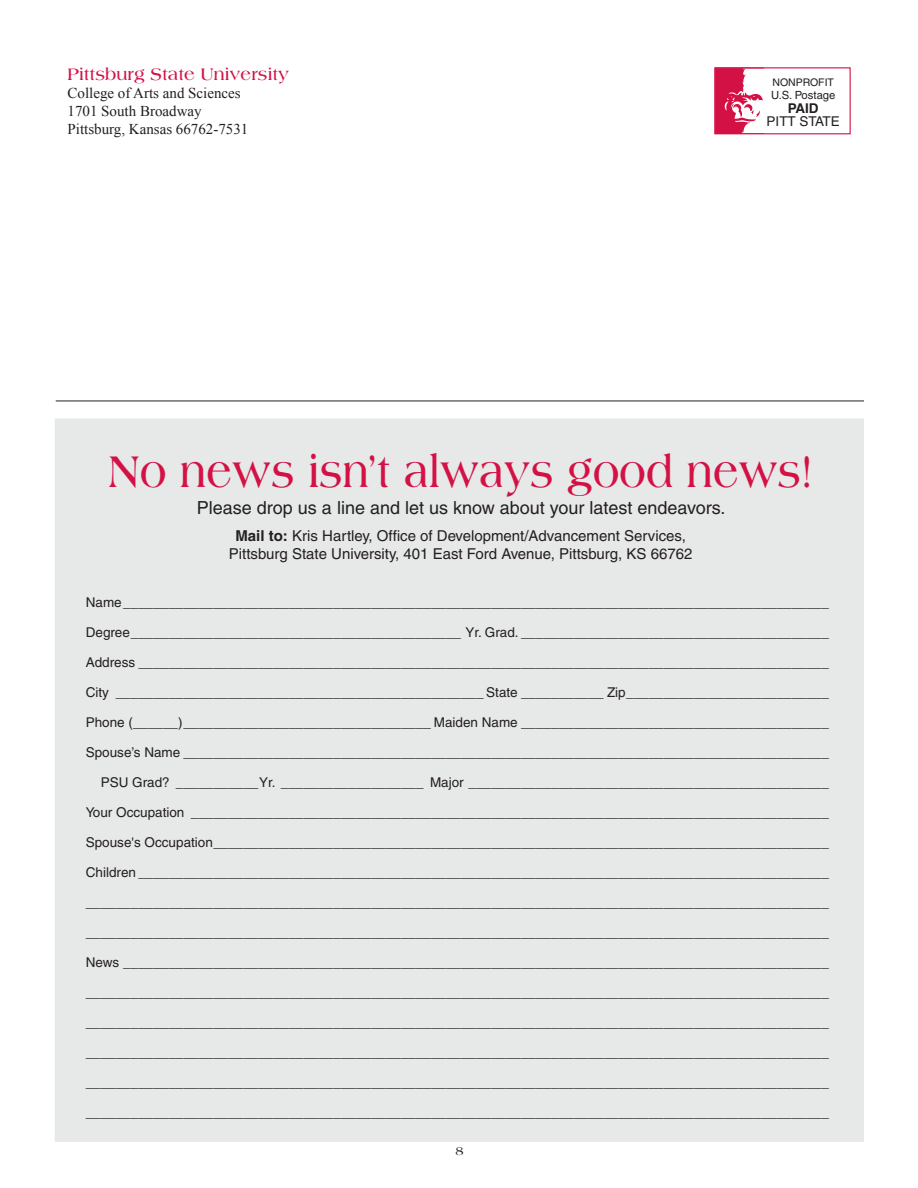
<style>
.page{position:relative;width:918px;height:1188px;background:#fff}
.page>*{position:absolute;margin:0;border:0;box-sizing:border-box;transform-origin:0 0}
.t1{font:700 48px "Amphion";color:#d41145;scale:.85 1}
.t2{font:18px "Helvetica";color:#231f20}
.t3{font:700 18px "Amphion";color:#d41145;scale:.95 1}
.t4{font:15px/18px "Helvetica";color:#231f20;text-align:center}
.t5{font:15px/18px "Times New Roman";color:#231f20}
.t6{font:13.5px "Helvetica";color:#231f20}
.t7{font:700 13.5px "Helvetica";color:#231f20}
.t8{font:11.25px "Helvetica";color:#231f20}
.t9{font:10.5px "Helvetica";color:#231f20}
.s1{font-weight:700}
</style>
<div class="page">
<svg style="left:716px;top:69px;width:47px;height:63px"></svg>
<div style="left:56px;top:419px;width:807px;height:722px;background:#e7e8e8"></div>
<hr style="left:56px;top:401px;width:808px;height:1px;background:#231f20">
<div style="left:714px;top:67px;width:137px;height:67px;border:1px solid #d41145"></div>
<h2 class="t3" style="left:68px;top:65px;width:235px">Pittsburg State University</h2>
<p class="t5" style="left:68px;top:84px;width:182px">College of Arts and Sciences<br>1701 South Broadway<br>Pittsburg, Kansas 66762-7531</p>
<p class="t9" style="left:772px;top:76px;width:63px">NONPROFIT</p>
<p class="t8" style="left:771px;top:89px;width:66px">U.S. Postage</p>
<p class="t7" style="left:788px;top:100px;width:32px">PAID</p>
<p class="t6" style="left:767px;top:114px;width:75px">PITT STATE</p>
<h1 class="t1" style="left:109px;top:446px;width:829px">No news isn’t always good news!</h1>
<h2 class="t2" style="left:197px;top:497px;width:530px">Please drop us a line and let us know about your latest endeavors.</h2>
<p class="t4" style="left:229px;top:526px;width:465px"><span class="s1">Mail to:</span> Kris Hartley, Office of Development/Advancement Services,<br>Pittsburg State University, 401 East Ford Avenue, Pittsburg, KS 66762</p>
<p class="t6" style="left:86px;top:594px;width:745px">Name______________________________________________________________________________________________</p>
<p class="t6" style="left:86px;top:624px;width:745px">Degree____________________________________________ Yr. Grad. _________________________________________</p>
<p class="t6" style="left:86px;top:654px;width:745px">Address ____________________________________________________________________________________________</p>
<p class="t6" style="left:86px;top:684px;width:745px">City _________________________________________________ State ___________ Zip___________________________</p>
<p class="t6" style="left:86px;top:714px;width:745px">Phone (______)_________________________________ Maiden Name _________________________________________</p>
<p class="t6" style="left:86px;top:744px;width:745px">Spouse’s Name ______________________________________________________________________________________</p>
<p class="t6" style="left:101px;top:774px;width:730px">PSU Grad? ___________Yr. ___________________ Major ________________________________________________</p>
<p class="t6" style="left:86px;top:804px;width:745px">Your Occupation _____________________________________________________________________________________</p>
<p class="t6" style="left:86px;top:834px;width:745px">Spouse's Occupation__________________________________________________________________________________</p>
<p class="t6" style="left:86px;top:864px;width:745px">Children ____________________________________________________________________________________________</p>
<p class="t6" style="left:86px;top:894px;width:745px">___________________________________________________________________________________________________</p>
<p class="t6" style="left:86px;top:924px;width:745px">___________________________________________________________________________________________________</p>
<p class="t6" style="left:86px;top:954px;width:745px">News ______________________________________________________________________________________________</p>
<p class="t6" style="left:86px;top:984px;width:745px">___________________________________________________________________________________________________</p>
<p class="t6" style="left:86px;top:1014px;width:745px">___________________________________________________________________________________________________</p>
<p class="t6" style="left:86px;top:1044px;width:745px">___________________________________________________________________________________________________</p>
<p class="t6" style="left:86px;top:1074px;width:745px">___________________________________________________________________________________________________</p>
<p class="t6" style="left:86px;top:1104px;width:745px">___________________________________________________________________________________________________</p>
</div>
